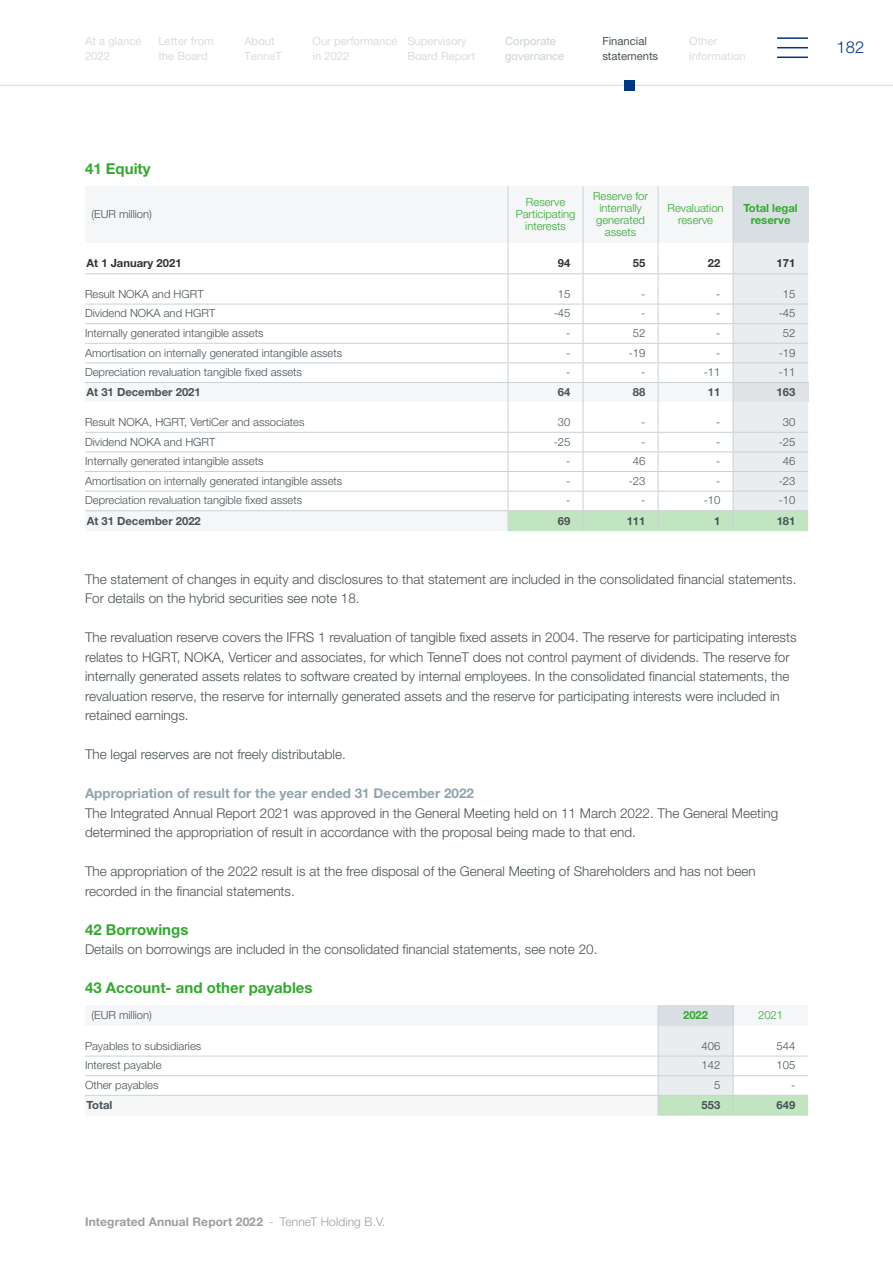
<style>
.page{position:relative;width:893px;height:1263px;background:#fff}
.page>*{position:absolute;margin:0;border:0;box-sizing:border-box;transform-origin:0 0}
.t1{font:300 16.5px "Helvetica Neue LT Std";color:#003584}
.t2{font:700 15px "Helvetica Neue LT Std";color:#33a92f}
.t3{font:300 13.5px/19.5px "Helvetica Neue LT Std";color:#485255}
.t4{font:700 13.5px "Helvetica Neue LT Std";color:#91a5ae}
.t5{font:700 12px "Helvetica Neue LT Std";letter-spacing:.01em;color:#9d9d9c}
.t6{font:300 11.25px "Helvetica Neue LT Std";color:#485255}
.t7{font:11.25px/14.2px "Helvetica Neue LT Std";color:#dadcdd}
.t8{font:300 11.25px/12px "Helvetica Neue LT Std";color:#33a92f;text-align:center}
.t9{font:700 11.25px "Helvetica Neue LT Std";color:#485255}
.t10{font:700 11.25px "Helvetica Neue LT Std";color:#333}
.t11{font:700 11.25px/12px "Helvetica Neue LT Std";color:#33a92f;text-align:center}
.t12{font:11.25px/14.2px "Helvetica Neue LT Std";color:#485255}
.t13{font:11.25px/14.2px "Helvetica Neue LT Std";color:#c8d2d6}
.s1{font-weight:300}
</style>
<div class="page">
<hr style="left:0;top:85px;width:893px;height:1px;background:#dadcdd">
<div style="left:625px;top:80px;width:10px;height:11px;background:#003584"></div>
<svg style="left:85px;top:186px;width:648px;height:345px"></svg>
<div style="left:733px;top:186px;width:75px;height:57px;background:#d8dfe3"></div>
<hr style="left:508px;top:186px;width:1px;height:57px;background:#c8d2d6">
<hr style="left:583px;top:186px;width:1px;height:57px;background:#c8d2d6">
<hr style="left:658px;top:186px;width:1px;height:57px;background:#c8d2d6">
<hr style="left:733px;top:186px;width:1px;height:57px;background:#c8d2d6">
<hr style="left:85px;top:273px;width:423px;height:1px;background:#c8d2d6">
<hr style="left:85px;top:304px;width:423px;height:1px;background:#c8d2d6">
<hr style="left:85px;top:323px;width:423px;height:1px;background:#c8d2d6">
<hr style="left:85px;top:343px;width:423px;height:1px;background:#c8d2d6">
<hr style="left:85px;top:362px;width:423px;height:1px;background:#c8d2d6">
<hr style="left:85px;top:382px;width:423px;height:1px;background:#c8d2d6">
<hr style="left:85px;top:432px;width:423px;height:1px;background:#c8d2d6">
<hr style="left:85px;top:451px;width:423px;height:1px;background:#c8d2d6">
<hr style="left:85px;top:471px;width:423px;height:1px;background:#c8d2d6">
<hr style="left:85px;top:491px;width:423px;height:1px;background:#c8d2d6">
<hr style="left:85px;top:510px;width:423px;height:1px;background:#c8d2d6">
<svg style="left:508px;top:243px;width:300px;height:288px"></svg>
<svg style="left:85px;top:1005px;width:573px;height:111px"></svg>
<hr style="left:85px;top:1056px;width:573px;height:1px;background:#c8d2d6">
<hr style="left:85px;top:1075px;width:573px;height:1px;background:#c8d2d6">
<hr style="left:85px;top:1095px;width:573px;height:1px;background:#c8d2d6">
<svg style="left:658px;top:1005px;width:150px;height:111px"></svg>
<hr style="left:777px;top:37px;width:31px;height:2px;background:#003584">
<hr style="left:777px;top:47px;width:31px;height:1px;background:#003584">
<hr style="left:777px;top:57px;width:31px;height:1px;background:#003584">
<p class="t7" style="left:85px;top:34px;width:58px">At a glance<br>2022</p>
<p class="t7" style="left:313px;top:34px;width:87px">Our performance in 2022</p>
<p class="t7" style="left:158px;top:34px;width:57px">Letter from the Board</p>
<p class="t7" style="left:407px;top:34px;width:69px">Supervisory<br>Board Report</p>
<p class="t12" style="left:602px;top:34px;width:57px">Financial statements</p>
<p class="t7" style="left:244px;top:34px;width:39px">About<br>TenneT</p>
<p class="t13" style="left:505px;top:34px;width:61px">Corporate governance</p>
<p class="t7" style="left:689px;top:34px;width:58px">Other information</p>
<p class="t1" style="left:837px;top:37px;width:29px">182</p>
<p class="t2" style="left:85px;top:160px;width:67px">41 Equity</p>
<p class="t6" style="left:91px;top:207px;width:62px">(EUR million)</p>
<p class="t8" style="left:516px;top:196px;width:61px">Reserve<br>Participating interests</p>
<p class="t8" style="left:593px;top:190px;width:57px">Reserve for internally generated assets</p>
<p class="t8" style="left:668px;top:202px;width:58px">Revaluation reserve</p>
<p class="t11" style="left:743px;top:202px;width:56px">Total legal reserve</p>
<p class="t10" style="left:87px;top:256px;width:97px">At 1 January 2021</p>
<p class="t10" style="left:558px;top:256px;width:14px">94</p>
<p class="t10" style="left:633px;top:256px;width:14px">55</p>
<p class="t10" style="left:708px;top:256px;width:14px">22</p>
<p class="t10" style="left:777px;top:256px;width:20px">171</p>
<p class="t6" style="left:85px;top:287px;width:120px">Result NOKA and HGRT</p>
<p class="t6" style="left:558px;top:287px;width:14px">15</p>
<p class="t6" style="left:641px;top:287px;width:6px">-</p>
<p class="t6" style="left:716px;top:287px;width:6px">-</p>
<p class="t6" style="left:783px;top:287px;width:14px">15</p>
<p class="t6" style="left:85px;top:306px;width:132px">Dividend NOKA and HGRT</p>
<p class="t6" style="left:554px;top:306px;width:18px">-45</p>
<p class="t6" style="left:641px;top:306px;width:6px">-</p>
<p class="t6" style="left:716px;top:306px;width:6px">-</p>
<p class="t6" style="left:779px;top:306px;width:18px">-45</p>
<p class="t6" style="left:85px;top:326px;width:180px">Internally generated intangible assets</p>
<p class="t6" style="left:566px;top:326px;width:6px">-</p>
<p class="t6" style="left:633px;top:326px;width:14px">52</p>
<p class="t6" style="left:716px;top:326px;width:6px">-</p>
<p class="t6" style="left:783px;top:326px;width:14px">52</p>
<p class="t6" style="left:85px;top:346px;width:259px">Amortisation on internally generated intangible assets</p>
<p class="t6" style="left:566px;top:346px;width:6px">-</p>
<p class="t6" style="left:629px;top:346px;width:18px">-19</p>
<p class="t6" style="left:716px;top:346px;width:6px">-</p>
<p class="t6" style="left:779px;top:346px;width:18px">-19</p>
<p class="t6" style="left:85px;top:365px;width:218px">Depreciation revaluation tangible fixed assets</p>
<p class="t6" style="left:566px;top:365px;width:6px">-</p>
<p class="t6" style="left:641px;top:365px;width:6px">-</p>
<p class="t6" style="left:704px;top:365px;width:18px">-11</p>
<p class="t6" style="left:779px;top:365px;width:18px">-11</p>
<p class="t9" style="left:87px;top:385px;width:116px">At 31 December 2021</p>
<p class="t9" style="left:558px;top:385px;width:14px">64</p>
<p class="t9" style="left:633px;top:385px;width:14px">88</p>
<p class="t9" style="left:708px;top:385px;width:14px">11</p>
<p class="t9" style="left:777px;top:385px;width:20px">163</p>
<p class="t6" style="left:85px;top:415px;width:221px">Result NOKA, HGRT, VertiCer and associates</p>
<p class="t6" style="left:558px;top:415px;width:14px">30</p>
<p class="t6" style="left:641px;top:415px;width:6px">-</p>
<p class="t6" style="left:716px;top:415px;width:6px">-</p>
<p class="t6" style="left:783px;top:415px;width:14px">30</p>
<p class="t6" style="left:85px;top:435px;width:132px">Dividend NOKA and HGRT</p>
<p class="t6" style="left:554px;top:435px;width:18px">-25</p>
<p class="t6" style="left:641px;top:435px;width:6px">-</p>
<p class="t6" style="left:716px;top:435px;width:6px">-</p>
<p class="t6" style="left:779px;top:435px;width:18px">-25</p>
<p class="t6" style="left:85px;top:454px;width:180px">Internally generated intangible assets</p>
<p class="t6" style="left:566px;top:454px;width:6px">-</p>
<p class="t6" style="left:633px;top:454px;width:14px">46</p>
<p class="t6" style="left:716px;top:454px;width:6px">-</p>
<p class="t6" style="left:783px;top:454px;width:14px">46</p>
<p class="t6" style="left:85px;top:474px;width:259px">Amortisation on internally generated intangible assets</p>
<p class="t6" style="left:566px;top:474px;width:6px">-</p>
<p class="t6" style="left:629px;top:474px;width:18px">-23</p>
<p class="t6" style="left:716px;top:474px;width:6px">-</p>
<p class="t6" style="left:779px;top:474px;width:18px">-23</p>
<p class="t6" style="left:85px;top:493px;width:218px">Depreciation revaluation tangible fixed assets</p>
<p class="t6" style="left:566px;top:493px;width:6px">-</p>
<p class="t6" style="left:641px;top:493px;width:6px">-</p>
<p class="t6" style="left:704px;top:493px;width:18px">-10</p>
<p class="t6" style="left:779px;top:493px;width:18px">-10</p>
<p class="t9" style="left:87px;top:514px;width:116px">At 31 December 2022</p>
<p class="t9" style="left:558px;top:514px;width:14px">69</p>
<p class="t9" style="left:627px;top:514px;width:20px">111</p>
<p class="t9" style="left:714px;top:514px;width:8px">1</p>
<p class="t9" style="left:777px;top:514px;width:20px">181</p>
<p class="t3" style="left:85px;top:569px;width:713px">The statement of changes in equity and disclosures to that statement are included in the consolidated financial statements.<br>For details on the hybrid securities see note 18.</p>
<p class="t3" style="left:85px;top:627px;width:713px">The revaluation reserve covers the IFRS 1 revaluation of tangible fixed assets in 2004. The reserve for participating interests relates to HGRT, NOKA, Verticer and associates, for which TenneT does not control payment of dividends. The reserve for internally generated assets relates to software created by internal employees. In the consolidated financial statements, the revaluation reserve, the reserve for internally generated assets and the reserve for participating interests were included in retained earnings.</p>
<p class="t3" style="left:85px;top:744px;width:262px">The legal reserves are not freely distributable.</p>
<p class="t4" style="left:85px;top:785px;width:391px">Appropriation of result for the year ended 31 December 2022</p>
<p class="t3" style="left:85px;top:803px;width:695px">The Integrated Annual Report 2021 was approved in the General Meeting held on 11 March 2022. The General Meeting determined the appropriation of result in accordance with the proposal being made to that end.</p>
<p class="t3" style="left:85px;top:861px;width:672px">The appropriation of the 2022 result is at the free disposal of the General Meeting of Shareholders and has not been recorded in the financial statements.</p>
<p class="t2" style="left:85px;top:920px;width:105px">42 Borrowings</p>
<p class="t3" style="left:85px;top:939px;width:514px">Details on borrowings are included in the consolidated financial statements, see note 20.</p>
<p class="t2" style="left:85px;top:979px;width:229px">43 Account- and other payables</p>
<p class="t6" style="left:91px;top:1008px;width:62px">(EUR million)</p>
<p class="t11" style="left:683px;top:1009px;width:27px">2022</p>
<p class="t8" style="left:758px;top:1009px;width:27px">2021</p>
<p class="t6" style="left:85px;top:1039px;width:118px">Payables to subsidiaries</p>
<p class="t6" style="left:702px;top:1039px;width:20px">406</p>
<p class="t6" style="left:777px;top:1039px;width:20px">544</p>
<p class="t6" style="left:85px;top:1058px;width:78px">Interest payable</p>
<p class="t6" style="left:702px;top:1058px;width:20px">142</p>
<p class="t6" style="left:777px;top:1058px;width:20px">105</p>
<p class="t6" style="left:85px;top:1078px;width:75px">Other payables</p>
<p class="t6" style="left:714px;top:1078px;width:8px">5</p>
<p class="t6" style="left:791px;top:1078px;width:6px">-</p>
<p class="t9" style="left:87px;top:1098px;width:27px">Total</p>
<p class="t9" style="left:702px;top:1098px;width:20px">553</p>
<p class="t9" style="left:777px;top:1098px;width:20px">649</p>
<p class="t5" style="left:85px;top:1214px;width:302px">Integrated Annual Report 2022 <span class="s1">- TenneT Holding B.V.</span></p>
</div>
